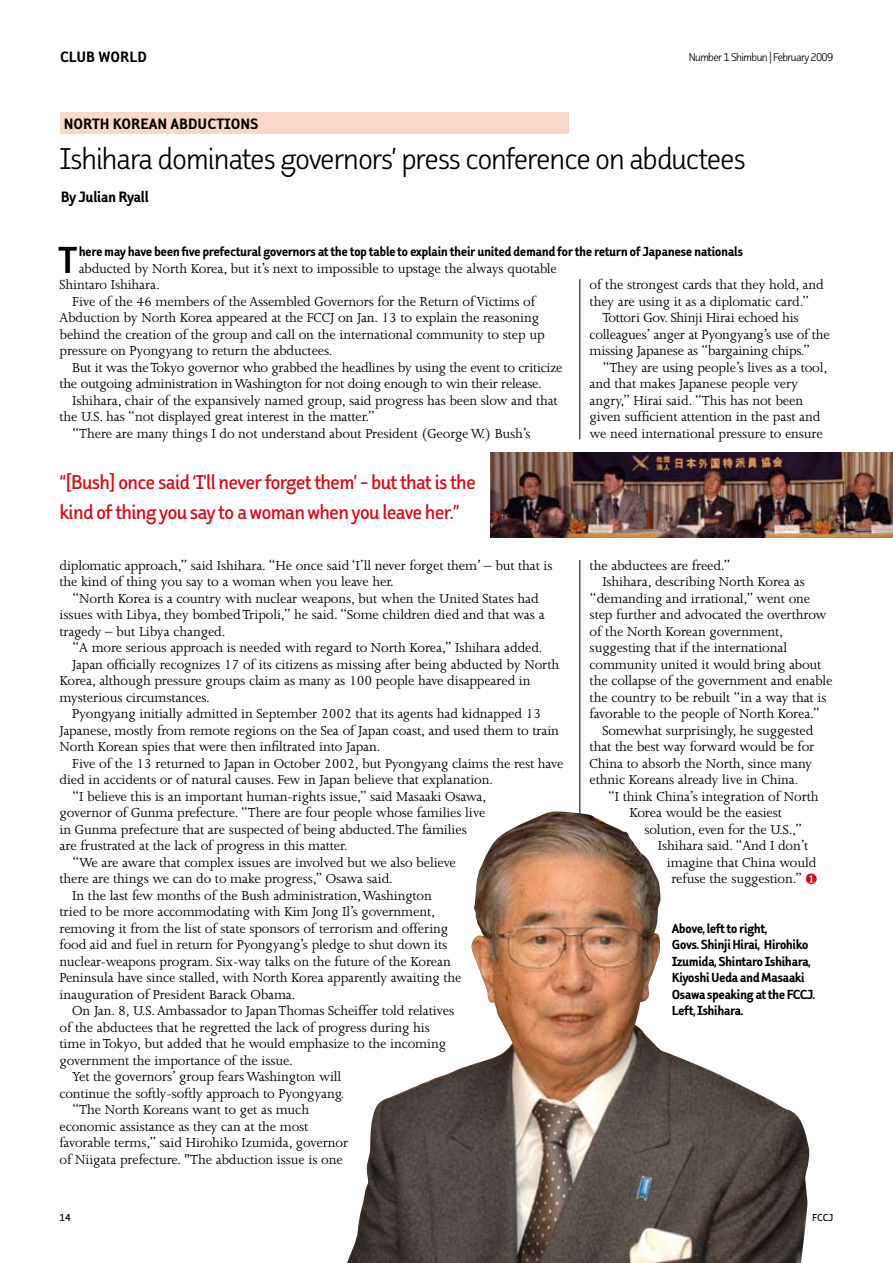
<style>
.page{position:relative;width:893px;height:1263px;background:#fff}
.page>*{position:absolute;margin:0;border:0;box-sizing:border-box;transform-origin:0 0}
.t1{font:45px "Faceplate Sans D Gauge";color:#000}
.t2{font:36px "Faceplate Sans A Gauge";letter-spacing:-.035em;color:#000}
.t3{font:24px/30px "Faceplate Sans C Gauge";letter-spacing:-.04em;color:#d70c18}
.t4{font:18px "Faceplate Sans E Gauge";color:#000}
.t5{font:18px "Faceplate Sans E Gauge";letter-spacing:-.035em;color:#000}
.t6{font:15.75px/16.5px "Faceplate Sans E Gauge";letter-spacing:-.04em;color:#000}
.t7{font:15px/16.5px "Joanna";letter-spacing:-.01em;color:#000}
.t8{font:13.5px "Faceplate Sans A Gauge";letter-spacing:-.045em;color:#000}
.t9{font:12px "Faceplate Sans C Gauge";letter-spacing:-.005em;color:#000}
.s1{color:#d70c18}
</style>
<div class="page">
<hr style="left:580px;top:560px;width:1px;height:405px;background:#000">
<div style="left:60px;top:113px;width:509px;height:21px;background:#f8d8c8"></div>
<hr style="left:580px;top:279px;width:1px;height:160px;background:#000">
<img style="left:347px;top:811px;width:463px;height:452px">
<img style="left:490px;top:452px;width:403px;height:85px">
<p class="t4" style="left:60px;top:47px;width:88px">CLUB WORLD</p>
<p class="t8" style="left:689px;top:50px;width:146px">Number 1 Shimbun | February 2009</p>
<p class="t4" style="left:64px;top:113px;width:196px">NORTH KOREAN ABDUCTIONS</p>
<h2 class="t2" style="left:60px;top:141px;width:688px">Ishihara dominates governors’ press conference on abductees</h2>
<p class="t5" style="left:61px;top:187px;width:90px">By Julian Ryall</p>
<p class="t6" style="left:79px;top:243px;width:666px">here may have been five prefectural governors at the top table to explain their united demand for the return of Japanese nationals</p>
<h1 class="t1" style="left:58px;top:235px;width:21px">T</h1>
<p class="t7" style="left:60px;top:260px;width:499px;text-indent:19px">abducted by North Korea, but it’s next to impossible to upstage the always quotable<br>Shintaro Ishihara.</p>
<p class="t7" style="left:60px;top:293px;width:487px;text-indent:13px">Five of the 46 members of the Assembled Governors for the Return of Victims of Abduction by North Korea appeared at the FCCJ on Jan. 13 to explain the reasoning behind the creation of the group and call on the international community to step up pressure on Pyongyang to return the abductees.</p>
<p class="t7" style="left:60px;top:359px;width:505px;text-indent:13px">But it was the Tokyo governor who grabbed the headlines by using the event to criticize the outgoing administration in Washington for not doing enough to win their release.</p>
<p class="t7" style="left:72px;top:392px;width:487px">Ishihara, chair of the expansively named group, said progress has been slow and that</p>
<p class="t7" style="left:60px;top:408px;width:317px">the U.S. has “not displayed great interest in the matter.”</p>
<p class="t7" style="left:72px;top:425px;width:460px">“There are many things I do not understand about President (George W.) Bush’s</p>
<p class="t7" style="left:590px;top:276px;width:236px">of the strongest cards that they hold, and</p>
<p class="t7" style="left:590px;top:293px;width:221px">they are using it as a diplomatic card.”</p>
<p class="t7" style="left:602px;top:309px;width:198px">Tottori Gov. Shinji Hirai echoed his</p>
<p class="t7" style="left:590px;top:326px;width:242px">colleagues’ anger at Pyongyang’s use of the</p>
<p class="t7" style="left:590px;top:342px;width:222px">missing Japanese as “bargaining chips.”</p>
<p class="t7" style="left:602px;top:359px;width:227px">“They are using people’s lives as a tool,</p>
<p class="t7" style="left:590px;top:375px;width:210px">and that makes Japanese people very</p>
<p class="t7" style="left:590px;top:392px;width:215px">angry,” Hirai said. “This has not been</p>
<p class="t7" style="left:590px;top:408px;width:232px">given sufficient attention in the past and</p>
<p class="t7" style="left:590px;top:425px;width:235px">we need international pressure to ensure</p>
<h3 class="t3" style="left:60px;top:467px;width:418px">“[Bush] once said ‘I'll never forget them’ – but that is the kind of thing you say to a woman when you leave her.”</h3>
<p class="t7" style="left:60px;top:557px;width:495px">diplomatic approach,” said Ishihara. “He once said ‘I’ll never forget them’ – but that is the kind of thing you say to a woman when you leave her.</p>
<p class="t7" style="left:60px;top:590px;width:487px;text-indent:13px">“North Korea is a country with nuclear weapons, but when the United States had issues with Libya, they bombed Tripoli,” he said. “Some children died and that was a tragedy – but Libya changed.</p>
<p class="t7" style="left:72px;top:639px;width:472px">“A more serious approach is needed with regard to North Korea,” Ishihara added.</p>
<p class="t7" style="left:72px;top:656px;width:488px">Japan officially recognizes 17 of its citizens as missing after being abducted by North</p>
<p class="t7" style="left:60px;top:672px;width:473px">Korea, although pressure groups claim as many as 100 people have disappeared in</p>
<p class="t7" style="left:60px;top:689px;width:152px">mysterious circumstances.</p>
<p class="t7" style="left:72px;top:705px;width:470px">Pyongyang initially admitted in September 2002 that its agents had kidnapped 13</p>
<p class="t7" style="left:60px;top:722px;width:501px">Japanese, mostly from remote regions on the Sea of Japan coast, and used them to train</p>
<p class="t7" style="left:60px;top:738px;width:322px">North Korean spies that were then infiltrated into Japan.</p>
<p class="t7" style="left:72px;top:755px;width:493px">Five of the 13 returned to Japan in October 2002, but Pyongyang claims the rest have</p>
<p class="t7" style="left:60px;top:771px;width:435px">died in accidents or of natural causes. Few in Japan believe that explanation.</p>
<p class="t7" style="left:72px;top:788px;width:416px">“I believe this is an important human-rights issue,” said Masaaki Osawa,</p>
<p class="t7" style="left:60px;top:804px;width:427px">governor of Gunma prefecture. “There are four people whose families live</p>
<p class="t7" style="left:60px;top:821px;width:409px">in Gunma prefecture that are suspected of being abducted. The families</p>
<p class="t7" style="left:60px;top:837px;width:290px">are frustrated at the lack of progress in this matter.</p>
<p class="t7" style="left:72px;top:854px;width:385px">“We are aware that complex issues are involved but we also believe</p>
<p class="t7" style="left:60px;top:870px;width:335px">there are things we can do to make progress,” Osawa said.</p>
<p class="t7" style="left:72px;top:887px;width:361px">In the last few months of the Bush administration, Washington</p>
<p class="t7" style="left:60px;top:903px;width:377px">tried to be more accommodating with Kim Jong Il’s government,</p>
<p class="t7" style="left:60px;top:920px;width:390px">removing it from the list of state sponsors of terrorism and offering</p>
<p class="t7" style="left:60px;top:936px;width:389px">food aid and fuel in return for Pyongyang’s pledge to shut down its</p>
<p class="t7" style="left:60px;top:953px;width:393px">nuclear-weapons program. Six-way talks on the future of the Korean</p>
<p class="t7" style="left:60px;top:969px;width:403px">Peninsula have since stalled, with North Korea apparently awaiting the</p>
<p class="t7" style="left:60px;top:986px;width:238px">inauguration of President Barack Obama.</p>
<p class="t7" style="left:72px;top:1002px;width:384px">On Jan. 8, U.S. Ambassador to Japan Thomas Scheiffer told relatives</p>
<p class="t7" style="left:60px;top:1019px;width:372px">of the abductees that he regretted the lack of progress during his</p>
<p class="t7" style="left:60px;top:1035px;width:388px">time in Tokyo, but added that he would emphasize to the incoming</p>
<p class="t7" style="left:60px;top:1052px;width:235px">government the importance of the issue.</p>
<p class="t7" style="left:72px;top:1068px;width:270px">Yet the governors’ group fears Washington will</p>
<p class="t7" style="left:60px;top:1085px;width:286px">continue the softly-softly approach to Pyongyang.</p>
<p class="t7" style="left:72px;top:1101px;width:238px">“The North Koreans want to get as much</p>
<p class="t7" style="left:60px;top:1118px;width:250px">economic assistance as they can at the most</p>
<p class="t7" style="left:60px;top:1134px;width:290px">favorable terms,” said Hirohiko Izumida, governor</p>
<p class="t7" style="left:60px;top:1151px;width:285px">of Niigata prefecture. "The abduction issue is one</p>
<p class="t7" style="left:590px;top:557px;width:142px">the abductees are freed.”</p>
<p class="t7" style="left:602px;top:573px;width:204px">Ishihara, describing North Korea as</p>
<p class="t7" style="left:590px;top:590px;width:222px">“demanding and irrational,” went one</p>
<p class="t7" style="left:590px;top:606px;width:238px">step further and advocated the overthrow</p>
<p class="t7" style="left:590px;top:623px;width:195px">of the North Korean government,</p>
<p class="t7" style="left:590px;top:639px;width:199px">suggesting that if the international</p>
<p class="t7" style="left:590px;top:656px;width:233px">community united it would bring about</p>
<p class="t7" style="left:590px;top:672px;width:244px">the collapse of the government and enable</p>
<p class="t7" style="left:590px;top:689px;width:238px">the country to be rebuilt “in a way that is</p>
<p class="t7" style="left:590px;top:705px;width:232px">favorable to the people of North Korea.”</p>
<p class="t7" style="left:602px;top:722px;width:213px">Somewhat surprisingly, he suggested</p>
<p class="t7" style="left:590px;top:738px;width:226px">that the best way forward would be for</p>
<p class="t7" style="left:590px;top:755px;width:224px">China to absorb the North, since many</p>
<p class="t7" style="left:590px;top:771px;width:210px">ethnic Koreans already live in China.</p>
<p class="t7" style="left:608px;top:788px;width:213px">“I think China’s integration of North</p>
<p class="t7" style="left:629px;top:804px;width:154px">Korea would be the easiest</p>
<p class="t7" style="left:644px;top:821px;width:159px">solution, even for the U.S.,”</p>
<p class="t7" style="left:658px;top:837px;width:152px">Ishihara said. “And I don’t</p>
<p class="t7" style="left:667px;top:854px;width:151px">imagine that China would</p>
<p class="t7" style="left:671px;top:870px;width:147px">refuse the suggestion.” <span class="s1">❶</span></p>
<p class="t6" style="left:672px;top:920px;width:145px">Above, left to right,<br>Govs. Shinji Hirai, Hirohiko<br>Izumida, Shintaro Ishihara,<br>Kiyoshi Ueda and Masaaki<br>Osawa speaking at the FCCJ.<br>Left, Ishihara.</p>
<p class="t9" style="left:60px;top:1211px;width:13px">14</p>
<p class="t9" style="left:812px;top:1211px;width:23px">FCCJ</p>
</div>
